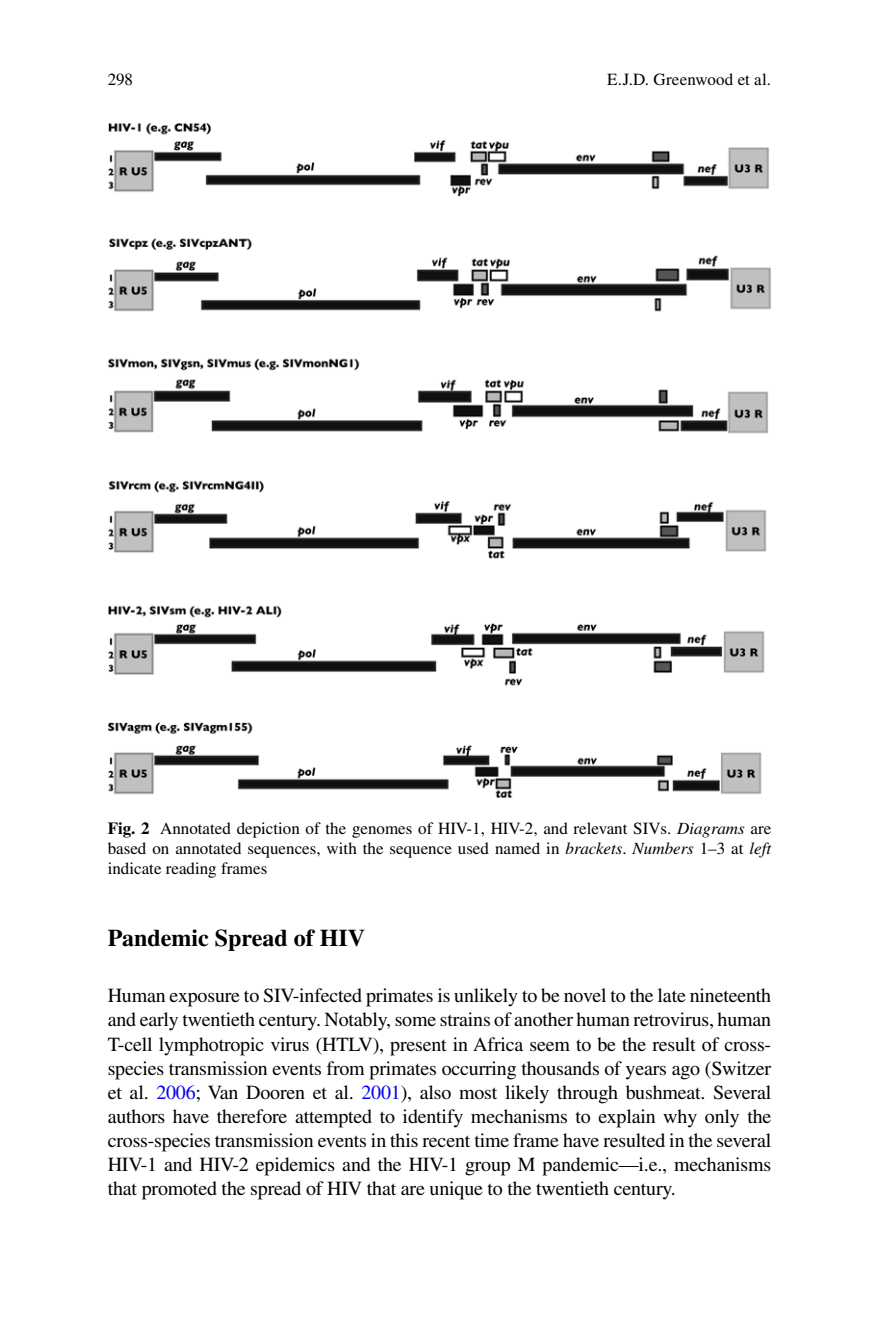
<style>
.page{position:relative;width:879px;height:1333px;background:#fff}
.page>*{position:absolute;margin:0;border:0;box-sizing:border-box;transform-origin:0 0}
.t1{font:700 24px "Times";color:#000}
.t2{font:20px/24px "Times";letter-spacing:-.01em;color:#000;text-align:justify}
.t3{font:17px/20px "Times";color:#000;text-align:justify}
.s1{font-weight:700}
.s2{font-style:italic}
.s3{color:#0000fa}
</style>
<div class="page">
<img style="left:108px;top:123px;width:663px;height:675px">
<p class="t3" style="left:108px;top:71px;width:27px">298</p>
<p class="t3" style="left:607px;top:71px;width:165px">E.J.D. Greenwood et al.</p>
<p class="t3" style="left:108px;top:819px;width:665px"><span class="s1">Fig. 2</span> Annotated depiction of the genomes of HIV-1, HIV-2, and relevant SIVs. <span class="s2">Diagrams</span> are based on annotated sequences, with the sequence used named in <span class="s2">brackets</span> . <span class="s2">Numbers</span> 1–3 at <span class="s2">left </span>indicate reading frames</p>
<p class="t1" style="left:108px;top:929px;width:259px">Pandemic Spread of HIV</p>
<p class="t2" style="left:108px;top:985px;width:665px">Human exposure to SIV-infected primates is unlikely to be novel to the late nineteenth and early twentieth century. Notably, some strains of another human retrovirus, human T-cell lymphotropic virus (HTLV), present in Africa seem to be the result of cross&shy;species transmission events from primates occurring thousands of years ago (Switzer et al. <span class="s3">2006</span> ; Van Dooren et al. <span class="s3">2001</span> ), also most likely through bushmeat. Several authors have therefore attempted to identify mechanisms to explain why only the cross-species transmission events in this recent time frame have resulted in the several HIV-1 and HIV-2 epidemics and the HIV-1 group M pandemic—i.e., mechanisms that promoted the spread of HIV that are unique to the twentieth century.</p>
</div>
